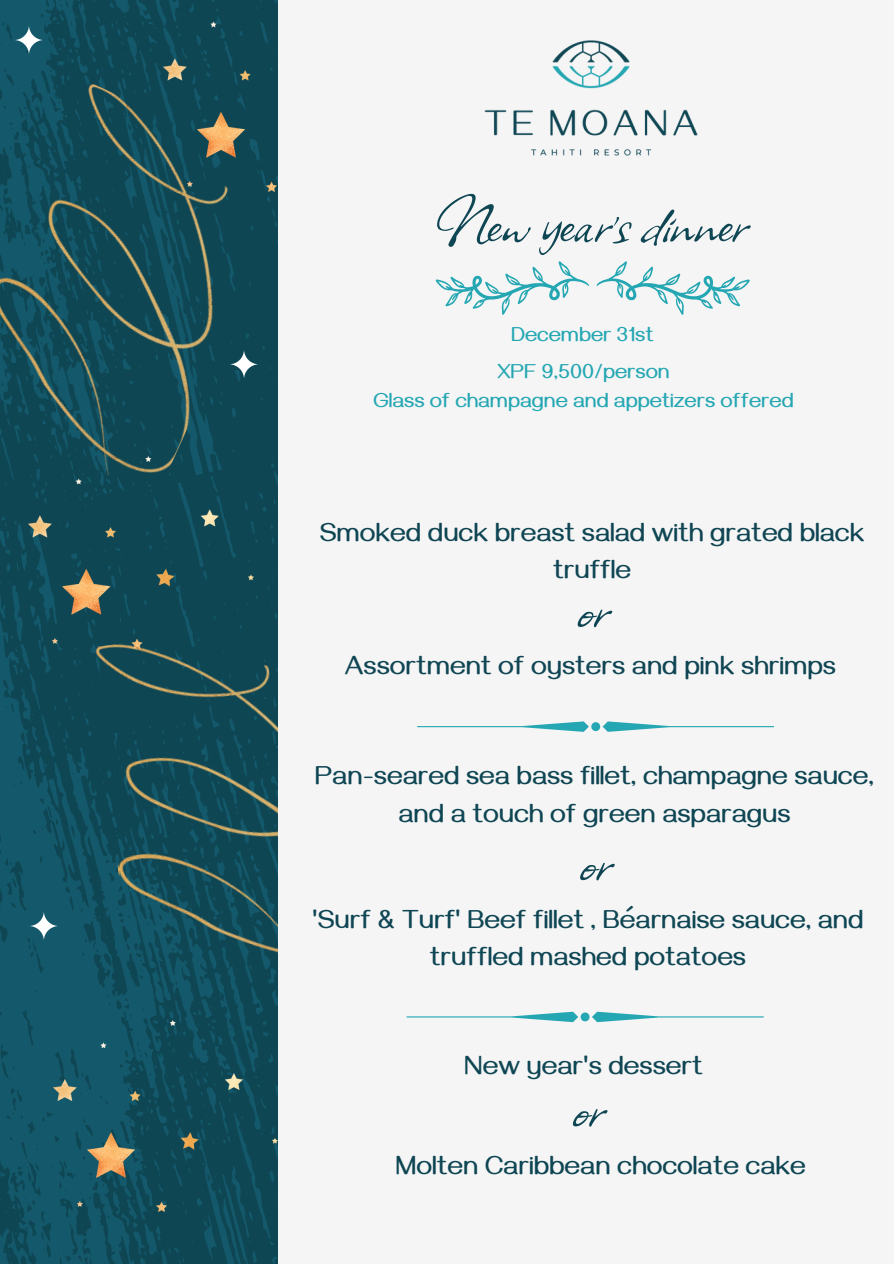
<style>
.page{position:relative;width:894px;height:1264px;background:#fff}
.page>*{position:absolute;margin:0;border:0;box-sizing:border-box;transform-origin:0 0}
.t1{font:71.1px "Allison";color:#0f4654}
.t2{font:71.1px "Allison";color:#104654}
.t3{font:700 27px/37.2px "Gayathri";color:#0f4654;text-align:center}
.t4{font:700 27px/37.2px "Gayathri";color:#104654;text-align:center}
.t5{font:700 21px "Gayathri";color:#24a7b3}
</style>
<div class="page">
<svg style="left:0;top:0;width:163px;height:80px;background:#104d5d"></svg>
<img style="left:163px;top:0;width:115px;height:80px">
<svg style="left:0;top:497px;width:278px;height:766px;background:#115061"></svg>
<img style="left:89px;top:617px;width:189px;height:379px">
<div style="left:278px;top:0;width:615px;height:1263px;background:#f5f5f5"></div>
<svg style="left:435px;top:261px;width:315px;height:54px"></svg>
<svg style="left:417px;top:721px;width:356px;height:10px"></svg>
<svg style="left:406px;top:1011px;width:357px;height:11px"></svg>
<img style="left:0;top:80px;width:278px;height:417px">
<img style="left:29px;top:457px;width:224px;height:191px">
<img style="left:53px;top:1020px;width:224px;height:191px">
<svg style="left:29px;top:911px;width:30px;height:29px"></svg>
<svg style="left:229px;top:349px;width:30px;height:30px"></svg>
<svg style="left:14px;top:25px;width:30px;height:30px"></svg>
<img style="left:484px;top:40px;width:213px;height:116px">
<p class="t1" style="left:436px;top:177px;width:311px">New year's dinner</p>
<p class="t5" style="left:511px;top:325px;width:144px">December 31st</p>
<p class="t5" style="left:497px;top:362px;width:174px">XPF 9,500/person</p>
<p class="t5" style="left:373px;top:392px;width:421px">Glass of champagne and appetizers offered</p>
<p class="t4" style="left:319px;top:519px;width:546px">Smoked duck breast salad with grated black truffle</p>
<p class="t1" style="left:576px;top:562px;width:32px">or</p>
<p class="t4" style="left:345px;top:652px;width:492px">Assortment of oysters and pink shrimps</p>
<p class="t3" style="left:315px;top:762px;width:560px">Pan-seared sea bass fillet, champagne sauce, and a touch of green asparagus</p>
<p class="t2" style="left:579px;top:815px;width:32px">or</p>
<p class="t3" style="left:312px;top:905px;width:553px">'Surf &amp; Turf' Beef fillet , Béarnaise sauce, and truffled mashed potatoes</p>
<p class="t3" style="left:464px;top:1052px;width:240px">New year's dessert</p>
<p class="t1" style="left:572px;top:1061px;width:32px">or</p>
<p class="t3" style="left:395px;top:1151px;width:411px">Molten Caribbean chocolate cake</p>
</div>
